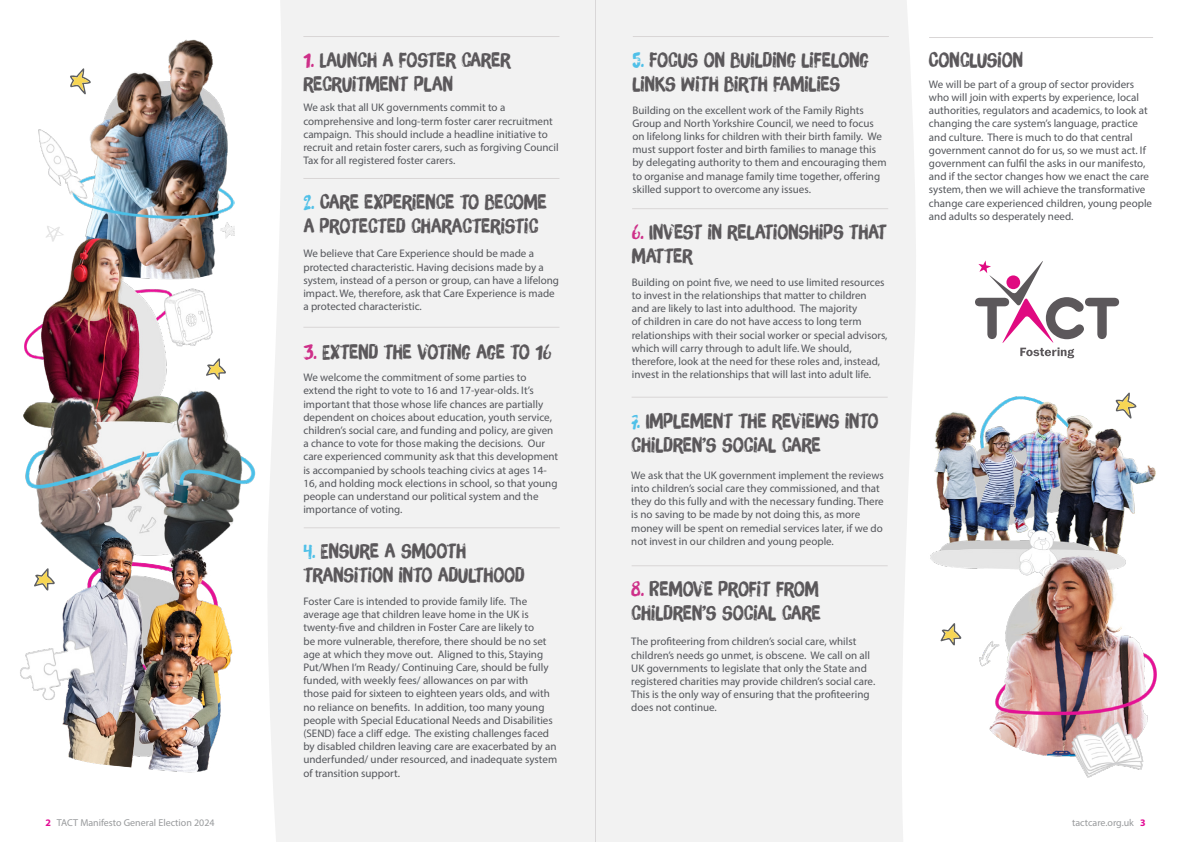
<style>
.page{position:relative;width:1191px;height:842px;background:#fff}
.page>*{position:absolute;margin:0;border:0;box-sizing:border-box;transform-origin:0 0}
.t1{font:20px/24px "Brush Up";color:#5b585b}
.t2{font:11px/13.2px "Myriad Pro";color:#54565b}
.t3{font:10px "Myriad Pro";color:#989a9c}
.s1{color:#ce3089}
.s2{color:#50c0e8}
.s3{font-weight:700;color:#e30c95}
</style>
<div class="page">
<svg style="left:893px;top:0;width:23px;height:842px;fill:#f2f2f2"></svg>
<svg style="left:268px;top:0;width:41px;height:842px;fill:#f2f2f2"></svg>
<div style="left:309px;top:0;width:584px;height:842px;background:#f2f2f2"></div>
<img style="left:38px;top:39px;width:196px;height:200px">
<img style="left:24px;top:232px;width:192px;height:156px">
<img style="left:23px;top:388px;width:250px;height:192px">
<img style="left:20px;top:533px;width:219px;height:240px">
<img style="left:930px;top:396px;width:226px;height:173px">
<img style="left:975px;top:553px;width:182px;height:225px">
<svg style="left:975px;top:260px;width:144px;height:98px"></svg>
<svg style="left:70px;top:68px;width:21px;height:26px"></svg>
<svg style="left:1115px;top:393px;width:21px;height:26px"></svg>
<svg style="left:45px;top:226px;width:19px;height:16px"></svg>
<svg style="left:940px;top:623px;width:21px;height:22px"></svg>
<svg style="left:34px;top:568px;width:21px;height:23px"></svg>
<svg style="left:206px;top:358px;width:20px;height:22px"></svg>
<hr style="left:303px;top:36px;width:256px;height:1px;background:#d9d6d6">
<hr style="left:304px;top:527px;width:256px;height:1px;background:#d9d6d6">
<hr style="left:633px;top:36px;width:256px;height:1px;background:#d9d6d6">
<hr style="left:632px;top:208px;width:256px;height:1px;background:#d9d6d6">
<hr style="left:631px;top:397px;width:256px;height:1px;background:#d9d6d6">
<hr style="left:631px;top:565px;width:256px;height:1px;background:#d9d6d6">
<hr style="left:929px;top:37px;width:224px;height:1px;background:#d9d6d6">
<hr style="left:303px;top:327px;width:256px;height:1px;background:#d9d6d6">
<hr style="left:303px;top:178px;width:256px;height:1px;background:#d9d6d6">
<hr style="left:595px;top:0;width:1px;height:842px;background:#d9d7d8">
<h1 class="t1" style="left:303px;top:48px;width:209px"><span class="s1">1.</span> LAUNCH A FOSTER CARER<br>RECRUITMENT PLAN</h1>
<p class="t2" style="left:303px;top:101px;width:257px">We ask that all UK governments commit to a comprehensive and long-term foster carer recruitment campaign. This should include a headline initiative to recruit and retain foster carers, such as forgiving Council Tax for all registered foster carers.</p>
<h1 class="t1" style="left:303px;top:190px;width:245px"><span class="s2">2.</span> CARE EXPERIENCE TO BECOME<br>A PROTECTED CHARACTERISTIC</h1>
<p class="t2" style="left:303px;top:247px;width:257px">We believe that Care Experience should be made a protected characteristic. Having decisions made by a system, instead of a person or group, can have a lifelong impact. We, therefore, ask that Care Experience is made a protected characteristic.</p>
<h1 class="t1" style="left:303px;top:339px;width:250px"><span class="s1">3.</span> EXTEND THE VOTING AGE TO 16</h1>
<p class="t2" style="left:303px;top:371px;width:256px">We welcome the commitment of some parties to extend the right to vote to 16 and 17-year-olds. It’s important that those whose life chances are partially dependent on choices about education, youth service, children’s social care, and funding and policy, are given a chance to vote for those making the decisions. Our care experienced community ask that this development is accompanied by schools teaching civics at ages 14- 16, and holding mock elections in school, so that young people can understand our political system and the importance of voting.</p>
<h1 class="t1" style="left:303px;top:539px;width:223px"><span class="s2">4.</span> ENSURE A SMOOTH<br>TRANSITION INTO ADULTHOOD</h1>
<p class="t2" style="left:303px;top:594px;width:255px">Foster Care is intended to provide family life. The average age that children leave home in the UK is twenty-five and children in Foster Care are likely to<br>be more vulnerable, therefore, there should be no set age at which they move out. Aligned to this, Staying Put/When I’m Ready/ Continuing Care, should be fully funded, with weekly fees/ allowances on par with<br>those paid for sixteen to eighteen years olds, and with no reliance on benefits. In addition, too many young people with Special Educational Needs and Disabilities (SEND) face a cliff edge. The existing challenges faced by disabled children leaving care are exacerbated by an underfunded/ under resourced, and inadequate system of transition support.</p>
<h1 class="t1" style="left:632px;top:48px;width:238px"><span class="s2">5.</span> FOCUS ON BUILDING LIFELONG<br>LINKS WITH BIRTH FAMILIES</h1>
<p class="t2" style="left:632px;top:103px;width:256px">Building on the excellent work of the Family Rights Group and North Yorkshire Council, we need to focus on lifelong links for children with their birth family. We must support foster and birth families to manage this by delegating authority to them and encouraging them to organise and manage family time together, offering skilled support to overcome any issues.</p>
<h1 class="t1" style="left:632px;top:220px;width:256px"><span class="s1">6.</span> INVEST IN RELATIONSHIPS THAT<br>MATTER</h1>
<p class="t2" style="left:632px;top:275px;width:257px">Building on point five, we need to use limited resources to invest in the relationships that matter to children<br>and are likely to last into adulthood. The majority<br>of children in care do not have access to long term relationships with their social worker or special advisors, which will carry through to adult life. We should, therefore, look at the need for these roles and, instead, invest in the relationships that will last into adult life.</p>
<h1 class="t1" style="left:631px;top:409px;width:249px"><span class="s2">7.</span> IMPLEMENT THE REVIEWS INTO<br>CHILDREN’S SOCIAL CARE</h1>
<p class="t2" style="left:631px;top:468px;width:254px">We ask that the UK government implement the reviews into children’s social care they commissioned, and that they do this fully and with the necessary funding. There is no saving to be made by not doing this, as more money will be spent on remedial services later, if we do not invest in our children and young people.</p>
<h1 class="t1" style="left:631px;top:577px;width:191px"><span class="s1">8.</span> REMOVE PROFIT FROM<br>CHILDREN’S SOCIAL CARE</h1>
<p class="t2" style="left:631px;top:635px;width:245px">The profiteering from children’s social care, whilst children’s needs go unmet, is obscene. We call on all UK governments to legislate that only the State and registered charities may provide children’s social care.<br>This is the only way of ensuring that the profiteering does not continue.</p>
<h1 class="t1" style="left:928px;top:48px;width:96px">CONCLUSION</h1>
<p class="t2" style="left:929px;top:77px;width:225px">We will be part of a group of sector providers who will join with experts by experience, local authorities, regulators and academics, to look at changing the care system’s language, practice and culture. There is much to do that central government cannot do for us, so we must act. If government can fulfil the asks in our manifesto, and if the sector changes how we enact the care system, then we will achieve the transformative change care experienced children, young people and adults so desperately need.</p>
<p class="t3" style="left:45px;top:816px;width:171px"><span class="s3">2</span> TACT Manifesto General Election 2024</p>
<p class="t3" style="left:1072px;top:816px;width:75px">tactcare.org.uk <span class="s3">3</span></p>
</div>
